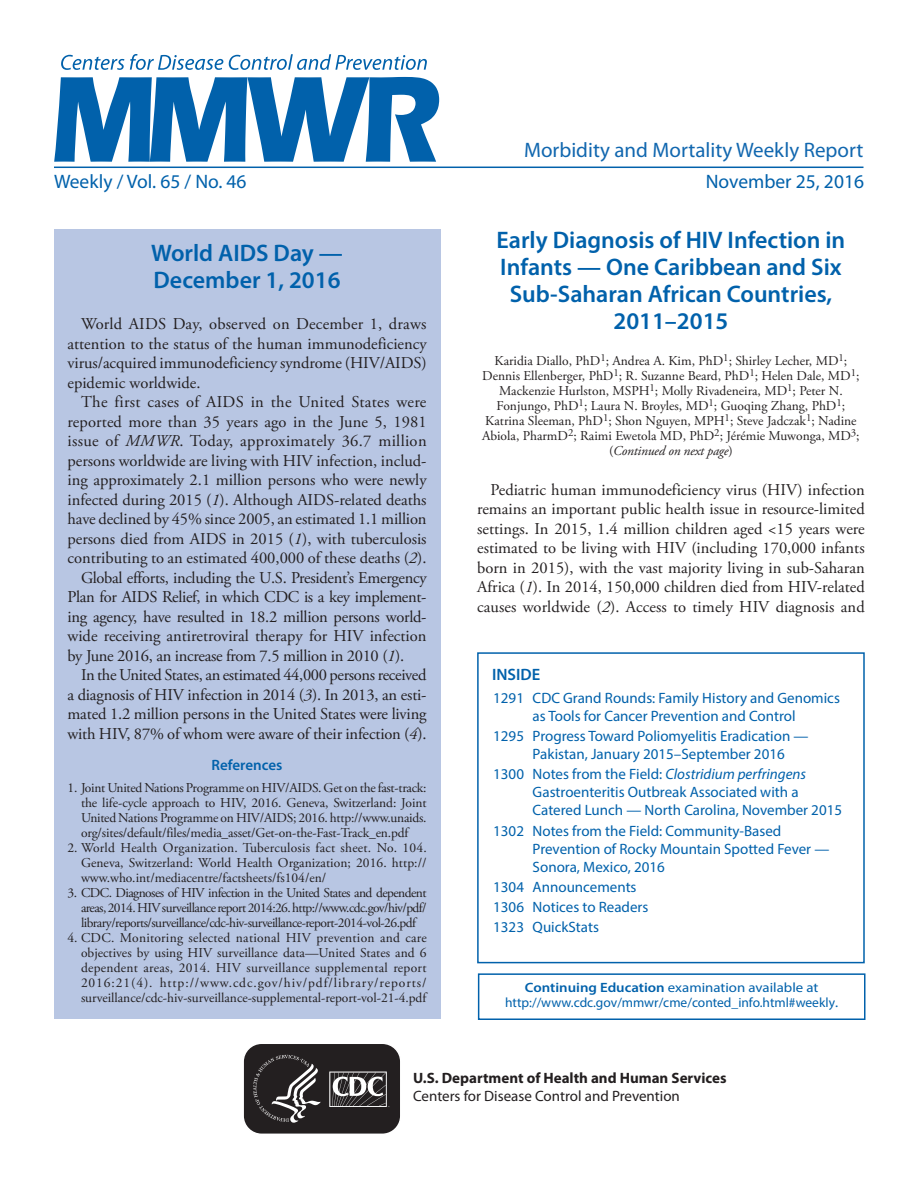
<style>
.page{position:relative;width:918px;height:1188px;background:#fff}
.page>*{position:absolute;margin:0;border:0;box-sizing:border-box;transform-origin:0 0}
.Report_Title{font:600 24px/27px "Myriad Pro";color:#0161ab}
.t1{font:21px "Myriad Pro";color:#1167af}
.t2{font:19.5px "Myriad Pro";color:#0161ab}
.Paragraph{font:16.5px/19.5px "Adobe Garamond Pro";color:#231f20;text-align:justify}
.inside{font:600 16.5px "Myriad Pro";color:#0161ab}
.toc_headline_1000{font:15px/18px "Myriad Pro";color:#0161ab}
.t3{font:700 15px/18px "Myriad Pro";color:#231f20}
.Ref_Title{font:600 15px "Myriad Pro";color:#0161ab}
.References{font:13.5px/15px "Adobe Garamond Pro";letter-spacing:-.01em;color:#231f20;text-align:justify}
.Author_Names{font:13.5px/15px "Adobe Garamond Pro";color:#231f20;text-align:center}
.ce_callout_box{font:13.5px/15px "Myriad Pro";color:#0161ab;text-align:center;scale:1.1 1}
.Author_Names-2{font:italic 13.5px "Adobe Garamond Pro";letter-spacing:-.01em;color:#231f20}
.s1{font-style:italic}
.s2{font-style:normal}
.s3{font-weight:600}
.s4{font-weight:400}
</style>
<div class="page">
<div style="left:478px;top:973px;width:388px;height:47px;border:2px solid #0161ab"></div>
<svg style="left:243px;top:1045px;width:157px;height:89px;background:#403c3d"></svg>
<hr style="left:54px;top:167px;width:810px;height:1px;background:#0161ab">
<svg style="left:54px;top:77px;width:385px;height:85px"></svg>
<svg style="left:61px;top:54px;width:366px;height:16px"></svg>
<div style="left:477px;top:652px;width:388px;height:311px;border:2px solid #0161ab"></div>
<div style="left:54px;top:230px;width:386px;height:789px;background:#b8c6e3"></div>
<p class="t1" style="left:524px;top:137px;width:341px">Morbidity and Mortality Weekly Report</p>
<p class="t2" style="left:54px;top:169px;width:194px">Weekly / Vol. 65 / No. 46</p>
<p class="t2" style="left:706px;top:169px;width:160px">November 25, 2016</p>
<p class="Report_Title" style="left:151px;top:239px;width:193px">World AIDS Day —<br>December 1, 2016</p>
<p class="Paragraph" style="left:68px;top:315px;width:361px;text-indent:13px">World AIDS Day, observed on December 1, draws attention to the status of the human immunodeficiency virus/acquired immunodeficiency syndrome (HIV/AIDS) epidemic worldwide.</p>
<p class="Paragraph" style="left:67px;top:393px;width:361px;text-indent:14px">The first cases of AIDS in the United States were reported more than 35 years ago in the June 5, 1981 issue of <span class="s1">MMWR</span>. Today, approximately 36.7 million persons worldwide are living with HIV infection, includ&shy;ing approximately 2.1 million persons who were newly infected during 2015 (<span class="s1">1</span>). Although AIDS-related deaths have declined by 45% since 2005, an estimated 1.1 million persons died from AIDS in 2015 (<span class="s1">1</span>), with tuberculosis contributing to an estimated 400,000 of these deaths (<span class="s1">2</span>).</p>
<p class="Paragraph" style="left:68px;top:568px;width:361px;text-indent:13px">Global efforts, including the U.S. President’s Emergency Plan for AIDS Relief, in which CDC is a key implement&shy;ing agency, have resulted in 18.2 million persons world&shy;wide receiving antiretroviral therapy for HIV infection by June 2016, an increase from 7.5 million in 2010 (<span class="s1">1</span>).</p>
<p class="Paragraph" style="left:68px;top:666px;width:361px;text-indent:13px">In the United States, an estimated 44,000 persons received a diagnosis of HIV infection in 2014 (<span class="s1">3</span>). In 2013, an esti&shy;mated 1.2 million persons in the United States were living with HIV, 87% of whom were aware of their infection (<span class="s1">4</span>).</p>
<h1 class="Ref_Title" style="left:212px;top:756px;width:72px">References</h1>
<p class="References" style="left:81px;top:781px;width:347px;text-indent:-14px">1. Joint United Nations Programme on HIV/AIDS. Get on the fast-track: the life-cycle approach to HIV, 2016. Geneva, Switzerland: Joint United Nations Programme on HIV/AIDS; 2016. http://www.unaids. org/sites/default/files/media_asset/Get-on-the-Fast-Track_en.pdf</p>
<p class="References" style="left:81px;top:841px;width:347px;text-indent:-14px">2. World Health Organization. Tuberculosis fact sheet. No. 104.<br>Geneva, Switzerland: World Health Organization; 2016. http:// www.who.int/mediacentre/factsheets/fs104/en/</p>
<p class="References" style="left:81px;top:886px;width:347px;text-indent:-14px">3. CDC. Diagnoses of HIV infection in the United States and dependent areas, 2014. HIV surveillance report 2014:26. http://www.cdc.gov/hiv/pdf/ library/reports/surveillance/cdc-hiv-surveillance-report-2014-vol-26.pdf</p>
<p class="References" style="left:81px;top:931px;width:347px;text-indent:-14px">4. CDC. Monitoring selected national HIV prevention and care objectives by using HIV surveillance data—United States and 6 dependent areas, 2014. HIV surveillance supplemental report 2016:21(4). http://www.cdc.gov/hiv/pdf/library/reports/ surveillance/cdc-hiv-surveillance-supplemental-report-vol-21-4.pdf</p>
<p class="Report_Title" style="left:497px;top:225px;width:350px;text-align:center">Early Diagnosis of HIV Infection in<br>Infants — One Caribbean and Six<br>Sub-Saharan African Countries,<br>2011–2015</p>
<p class="Author_Names" style="left:482px;top:354px;width:379px">Karidia Diallo, PhD<sup>1</sup>; Andrea A. Kim, PhD<sup>1</sup>; Shirley Lecher, MD<sup>1</sup>; Dennis Ellenberger, PhD<sup>1</sup>; R. Suzanne Beard, PhD<sup>1</sup>; Helen Dale, MD<sup>1</sup>; Mackenzie Hurlston, MSPH<sup>1</sup>; Molly Rivadeneira, MD<sup>1</sup>; Peter N.<br>Fonjungo, PhD<sup>1</sup>; Laura N. Broyles, MD<sup>1</sup>; Guoqing Zhang, PhD<sup>1</sup>; Katrina Sleeman, PhD<sup>1</sup>; Shon Nguyen, MPH<sup>1</sup>; Steve Jadczak<sup>1</sup>; Nadine Abiola, PharmD<sup>2</sup>; Raimi Ewetola MD, PhD<sup>2</sup>; Jérémie Muwonga, MD<sup>3</sup>;</p>
<p class="Author_Names-2" style="left:609px;top:443px;width:125px"><span class="s2">(</span>Continued on next page<span class="s2">)</span></p>
<p class="Paragraph" style="left:477px;top:480px;width:389px;text-indent:13px">Pediatric human immunodeficiency virus (HIV) infection remains an important public health issue in resource-limited settings. In 2015, 1.4 million children aged &lt;15 years were estimated to be living with HIV (including 170,000 infants born in 2015), with the vast majority living in sub-Saharan Africa (<span class="s1">1</span>). In 2014, 150,000 children died from HIV-related causes worldwide (<span class="s1">2</span>). Access to timely HIV diagnosis and</p>
<h1 class="inside" style="left:492px;top:664px;width:50px">INSIDE</h1>
<p class="toc_headline_1000" style="left:493px;top:689px;width:348px;text-align:center">1291 CDC Grand Rounds: Family History and Genomics as Tools for Cancer Prevention and Control</p>
<p class="toc_headline_1000" style="left:533px;top:727px;width:277px;text-indent:-39px">1295 Progress Toward Poliomyelitis Eradication —<br>Pakistan, January 2015–September 2016</p>
<p class="toc_headline_1000" style="left:533px;top:765px;width:311px;text-indent:-39px">1300 Notes from the Field: <span class="s1">Clostridium perfringens<br></span>Gastroenteritis Outbreak Associated with a<br>Catered Lunch — North Carolina, November 2015</p>
<p class="toc_headline_1000" style="left:533px;top:821px;width:298px;text-indent:-39px">1302 Notes from the Field: Community-Based<br>Prevention of Rocky Mountain Spotted Fever —<br>Sonora, Mexico, 2016</p>
<p class="toc_headline_1000" style="left:493px;top:877px;width:145px">1304 Announcements</p>
<p class="toc_headline_1000" style="left:493px;top:898px;width:157px">1306 Notices to Readers</p>
<p class="toc_headline_1000" style="left:493px;top:918px;width:107px">1323 QuickStats</p>
<p class="ce_callout_box" style="left:505px;top:980px;width:304px"><span class="s3">Continuing Education</span> examination available at http://www.cdc.gov/mmwr/cme/conted_info.html#weekly.</p>
<p class="t3" style="left:413px;top:1069px;width:315px">U.S. Department of Health and Human Services<br><span class="s4">Centers for Disease Control and Prevention</span></p>
</div>
